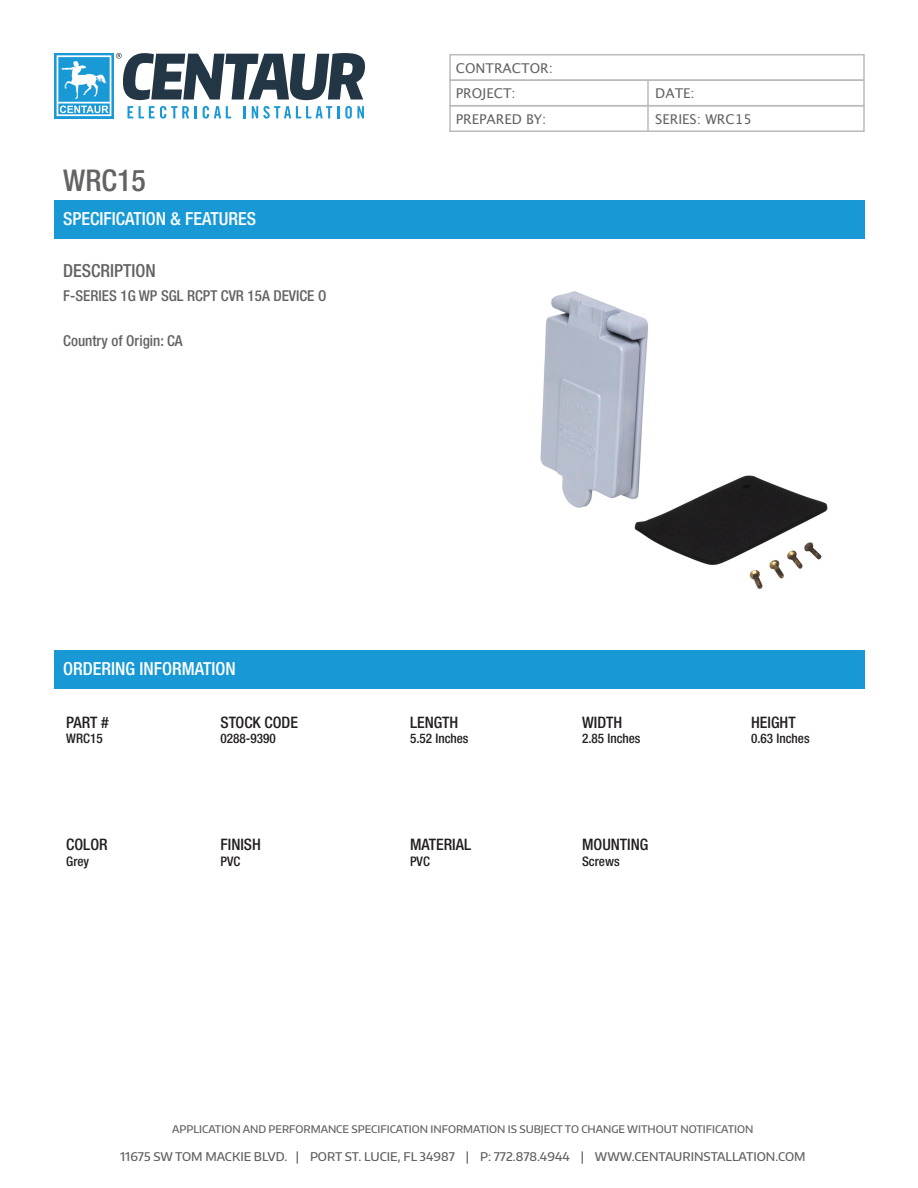
<style>
.page{position:relative;width:918px;height:1188px;background:#fff}
.page>*{position:absolute;margin:0;border:0;box-sizing:border-box;transform-origin:0 0}
.t1{font:500 condensed 30px "Helvetica Neue";color:#636366}
.t2{font:500 condensed 18px "Helvetica Neue";color:#fff}
.t3{font:500 condensed 18px "Helvetica Neue";color:#636366}
.t4{font:500 condensed 15.9px "Helvetica Neue";color:#231f20}
.t5{font:500 condensed 15px "Helvetica Neue";color:#636366}
.t6{font:13.5px "Lucida Grande";color:#636366}
.t7{font:500 condensed 13.2px "Helvetica Neue";color:#231f20}
.t8{font:500 12px "Encode Sans Normal";color:#636366}
.t9{font:500 10.5px "Encode Sans Normal";color:#636366}
</style>
<div class="page">
<svg style="left:54px;top:53px;width:3px;height:65px"></svg>
<svg style="left:57px;top:53px;width:308px;height:65px"></svg>
<div style="left:449px;top:54px;width:416px;height:27px;border:2px solid #babbbb"></div>
<div style="left:449px;top:79px;width:416px;height:27px;border:2px solid #babbbb"></div>
<hr style="left:647px;top:80px;width:2px;height:25px;background:#babbbb">
<div style="left:449px;top:105px;width:416px;height:27px;border:2px solid #babbbb"></div>
<hr style="left:647px;top:106px;width:2px;height:24px;background:#babbbb">
<div style="left:54px;top:200px;width:811px;height:39px;background:#1899d6"></div>
<div style="left:54px;top:650px;width:811px;height:39px;background:#1899d6"></div>
<img style="left:540px;top:292px;width:288px;height:297px">
<p class="t1" style="left:63px;top:163px;width:84px">WRC15</p>
<p class="t2" style="left:63px;top:208px;width:195px">SPECIFICATION &amp; FEATURES</p>
<p class="t3" style="left:63px;top:260px;width:94px">DESCRIPTION</p>
<p class="t5" style="left:63px;top:286px;width:265px">F-SERIES 1G WP SGL RCPT CVR 15A DEVICE O</p>
<p class="t5" style="left:63px;top:331px;width:121px">Country of Origin: CA</p>
<p class="t6" style="left:456px;top:60px;width:99px">CONTRACTOR:</p>
<p class="t6" style="left:456px;top:86px;width:62px">PROJECT:</p>
<p class="t6" style="left:655px;top:86px;width:41px">DATE:</p>
<p class="t6" style="left:456px;top:111px;width:92px">PREPARED BY:</p>
<p class="t6" style="left:655px;top:111px;width:98px">SERIES: WRC15</p>
<p class="t2" style="left:63px;top:658px;width:174px">ORDERING INFORMATION</p>
<p class="t4" style="left:66px;top:712px;width:44px">PART #</p>
<p class="t7" style="left:66px;top:731px;width:38px">WRC15</p>
<p class="t4" style="left:220px;top:712px;width:79px">STOCK CODE</p>
<p class="t7" style="left:220px;top:731px;width:57px">0288-9390</p>
<p class="t4" style="left:410px;top:712px;width:50px">LENGTH</p>
<p class="t7" style="left:410px;top:731px;width:60px">5.52 Inches</p>
<p class="t4" style="left:582px;top:712px;width:42px">WIDTH</p>
<p class="t7" style="left:582px;top:731px;width:60px">2.85 Inches</p>
<p class="t4" style="left:751px;top:712px;width:46px">HEIGHT</p>
<p class="t7" style="left:751px;top:731px;width:60px">0.63 Inches</p>
<p class="t4" style="left:66px;top:835px;width:43px">COLOR</p>
<p class="t7" style="left:66px;top:854px;width:24px">Grey</p>
<p class="t4" style="left:220px;top:835px;width:42px">FINISH</p>
<p class="t7" style="left:220px;top:854px;width:21px">PVC</p>
<p class="t4" style="left:410px;top:835px;width:63px">MATERIAL</p>
<p class="t7" style="left:410px;top:854px;width:21px">PVC</p>
<p class="t4" style="left:582px;top:835px;width:68px">MOUNTING</p>
<p class="t7" style="left:582px;top:854px;width:39px">Screws</p>
<p class="t9" style="left:172px;top:1122px;width:583px">APPLICATION AND PERFORMANCE SPECIFICATION INFORMATION IS SUBJECT TO CHANGE WITHOUT NOTIFICATION</p>
<p class="t8" style="left:120px;top:1149px;width:687px">11675 SW TOM MACKIE BLVD. | PORT ST. LUCIE, FL 34987 | P: 772.878.4944 | WWW.CENTAURINSTALLATION.COM</p>
</div>
